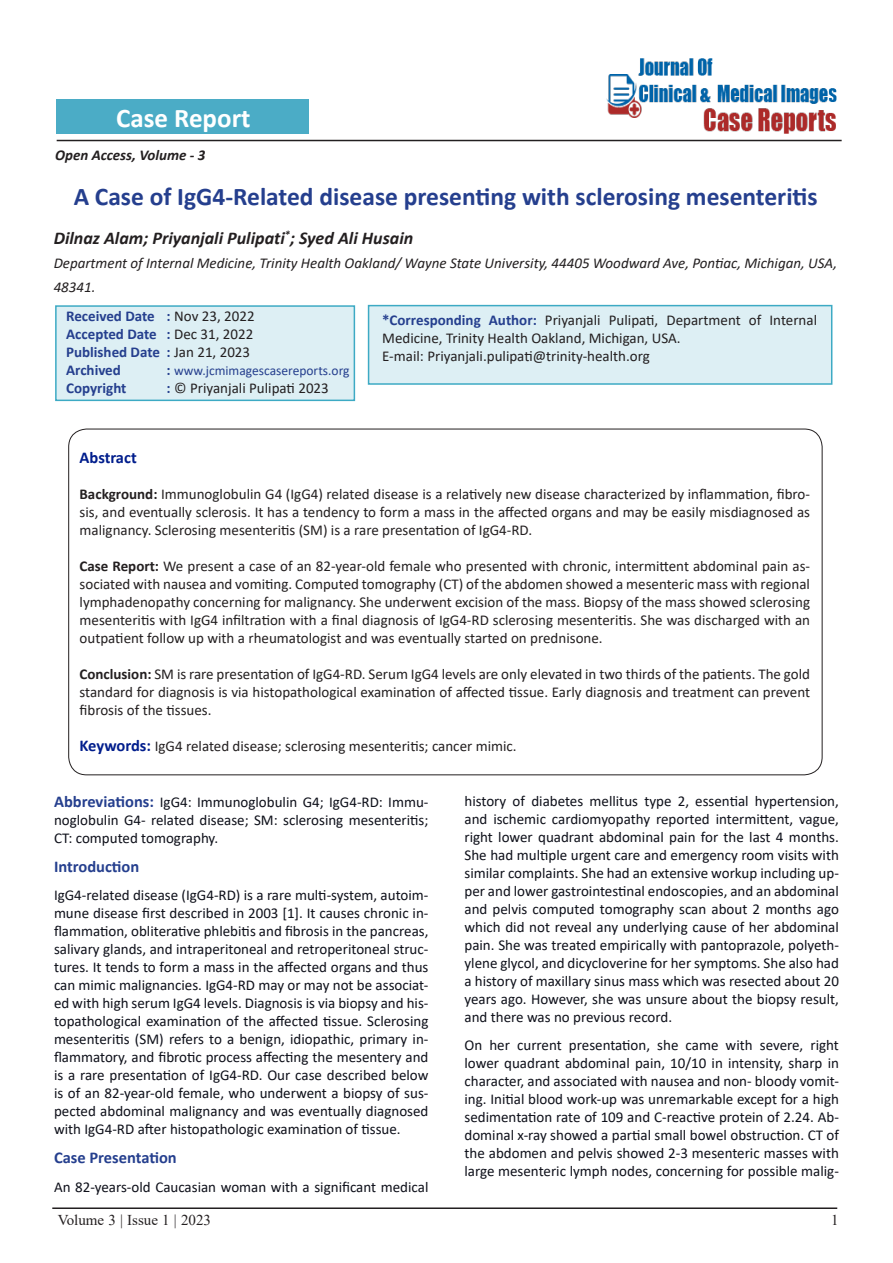
<style>
.page{position:relative;width:893px;height:1263px;background:#fff}
.page>*{position:absolute;margin:0;border:0;box-sizing:border-box;transform-origin:0 0}
.t1{font:700 27px "Calibri";color:#fff}
.Tittle{font:700 25.5px "Calibri";color:#253f8e}
.Paragraph_Style_1{font:italic 700 18px "Calibri";color:#231f20}
.t2{font:700 16.5px "Calibri";color:#253f8e}
.side_heading_new{font:700 16.5px "Calibri";color:#001d8c}
.t3{font:15px/18px "Calibri";color:#0e101a;text-align:justify}
.side_heading_new-2{font:15px/18px "Calibri";color:#231f20;text-align:justify}
.Paragraph_Style_1-2{font:15px/18px "Calibri";color:#231f20}
.Paragraph_Style_1-3{font:italic 15px/24px "Calibri";color:#231f20}
.Paragraph_Style_1-4{font:700 15px/18px "Calibri";color:#253f8e}
.t4{font:15px "Times New Roman";color:#231f20}
.t5{font:italic 700 15px "Calibri";color:#231f20}
.Paragraph_Style_1-5{font:13.5px "Calibri";color:#253f8e}
.s1{font-weight:400;color:#231f20}
.s2{font-weight:700;font-size:15px}
.s3{font-weight:700;color:#253f8e}
.s4{font-weight:700}
.s5{font-weight:700;font-size:16.5px;color:#001d8c}
.s6{font-weight:700;font-size:16.5px;color:#253f8e}
</style>
<div class="page">
<hr style="left:57px;top:140px;width:785px;height:1px;background:#231f20">
<hr style="left:52px;top:1207px;width:785px;height:2px;background:#231f20">
<div style="left:57px;top:100px;width:252px;height:34px;background:#4bacc6"></div>
<div style="left:368px;top:305px;width:464px;height:80px;background:#ddeff4;border:2px solid #3daac4"></div>
<div style="left:55px;top:305px;width:300px;height:96px;background:#ddeff4;border:2px solid #3daac4"></div>
<img style="left:605px;top:58px;width:234px;height:82px">
<p class="t1" style="left:116px;top:99px;width:136px">Case Report</p>
<p class="t5" style="left:55px;top:144px;width:152px">Open Access, Volume - 3</p>
<p class="Tittle" style="left:74px;top:179px;width:745px">A Case of IgG4-Related disease presenting with sclerosing mesenteritis</p>
<p class="Paragraph_Style_1" style="left:54px;top:225px;width:361px">Dilnaz Alam; Priyanjali Pulipati<sup>*</sup>; Syed Ali Husain</p>
<p class="Paragraph_Style_1-3" style="left:54px;top:250px;width:785px">Department of Internal Medicine, Trinity Health Oakland/ Wayne State University, 44405 Woodward Ave, Pontiac, Michigan, USA,<br>48341.</p>
<p class="Paragraph_Style_1-4" style="left:66px;top:307px;width:190px">Received Date : <span class="s1">Nov 23, 2022<br></span>Accepted Date : <span class="s1">Dec 31, 2022<br></span>Published Date : <span class="s1">Jan 21, 2023<br></span>Archived</p>
<p class="Paragraph_Style_1-5" style="left:167px;top:361px;width:184px"><span class="s2">:</span> www.jcmimagescasereports.org</p>
<p class="Paragraph_Style_1-4" style="left:66px;top:379px;width:62px">Copyright</p>
<p class="Paragraph_Style_1-2" style="left:167px;top:379px;width:164px"><span class="s3">:</span> © Priyanjali Pulipati 2023</p>
<p class="Paragraph_Style_1-2" style="left:382px;top:311px;width:436px"><span class="s3">*Corresponding Author:</span> Priyanjali Pulipati, Department of Internal<br>Medicine, Trinity Health Oakland, Michigan, USA.</p>
<p class="Paragraph_Style_1-2" style="left:382px;top:347px;width:269px">E-mail: Priyanjali.pulipati@trinity-health.org</p>
<p class="side_heading_new" style="left:80px;top:446px;width:59px">Abstract</p>
<p class="side_heading_new-2" style="left:80px;top:484px;width:732px"><span class="s4">Background:</span> Immunoglobulin G4 (IgG4) related disease is a relatively new disease characterized by inflammation, fibro&shy;sis, and eventually sclerosis. It has a tendency to form a mass in the affected organs and may be easily misdiagnosed as malignancy. Sclerosing mesenteritis (SM) is a rare presentation of IgG4-RD.</p>
<p class="side_heading_new-2" style="left:80px;top:556px;width:732px"><span class="s4">Case Report:</span> We present a case of an 82-year-old female who presented with chronic, intermittent abdominal pain as&shy;sociated with nausea and vomiting. Computed tomography (CT) of the abdomen showed a mesenteric mass with regional lymphadenopathy concerning for malignancy. She underwent excision of the mass. Biopsy of the mass showed sclerosing mesenteritis with IgG4 infiltration with a final diagnosis of IgG4-RD sclerosing mesenteritis. She was discharged with an outpatient follow up with a rheumatologist and was eventually started on prednisone.</p>
<p class="side_heading_new-2" style="left:80px;top:664px;width:732px"><span class="s4">Conclusion:</span> SM is rare presentation of IgG4-RD. Serum IgG4 levels are only elevated in two thirds of the patients. The gold standard for diagnosis is via histopathological examination of affected tissue. Early diagnosis and treatment can prevent fibrosis of the tissues.</p>
<p class="side_heading_new-2" style="left:80px;top:736px;width:439px"><span class="s5">Keywords:</span> IgG4 related disease; sclerosing mesenteritis; cancer mimic.</p>
<p class="t3" style="left:54px;top:792px;width:376px"><span class="s6">Abbreviations:</span> IgG4: Immunoglobulin G4; IgG4-RD: Immu&shy;noglobulin G4- related disease; SM: sclerosing mesenteritis; CT: computed tomography.</p>
<p class="t2" style="left:54px;top:854px;width:87px">Introduction</p>
<p class="t3" style="left:54px;top:886px;width:376px">IgG4-related disease (IgG4-RD) is a rare multi-system, autoim&shy;mune disease first described in 2003 [1]. It causes chronic in&shy;flammation, obliterative phlebitis and fibrosis in the pancreas, salivary glands, and intraperitoneal and retroperitoneal struc&shy;tures. It tends to form a mass in the affected organs and thus can mimic malignancies. IgG4-RD may or may not be associat&shy;ed with high serum IgG4 levels. Diagnosis is via biopsy and his&shy;topathological examination of the affected tissue. Sclerosing mesenteritis (SM) refers to a benign, idiopathic, primary in&shy;flammatory, and fibrotic process affecting the mesentery and is a rare presentation of IgG4-RD. Our case described below is of an 82-year-old female, who underwent a biopsy of sus&shy;pected abdominal malignancy and was eventually diagnosed with IgG4-RD after histopathologic examination of tissue.</p>
<p class="t2" style="left:54px;top:1146px;width:124px">Case Presentation</p>
<p class="t3" style="left:54px;top:1177px;width:376px">An 82-years-old Caucasian woman with a significant medical</p>
<p class="t3" style="left:464px;top:791px;width:376px">history of diabetes mellitus type 2, essential hypertension, and ischemic cardiomyopathy reported intermittent, vague, right lower quadrant abdominal pain for the last 4 months.<br>She had multiple urgent care and emergency room visits with similar complaints. She had an extensive workup including up&shy;per and lower gastrointestinal endoscopies, and an abdominal and pelvis computed tomography scan about 2 months ago which did not reveal any underlying cause of her abdominal pain. She was treated empirically with pantoprazole, polyeth&shy;ylene glycol, and dicycloverine for her symptoms. She also had a history of maxillary sinus mass which was resected about 20 years ago. However, she was unsure about the biopsy result, and there was no previous record.</p>
<p class="t3" style="left:464px;top:1036px;width:376px">On her current presentation, she came with severe, right lower quadrant abdominal pain, 10/10 in intensity, sharp in character, and associated with nausea and non- bloody vomit&shy;ing. Initial blood work-up was unremarkable except for a high sedimentation rate of 109 and C-reactive protein of 2.24. Ab&shy;dominal x-ray showed a partial small bowel obstruction. CT of the abdomen and pelvis showed 2-3 mesenteric masses with large mesenteric lymph nodes, concerning for possible malig-</p>
<p class="t4" style="left:58px;top:1210px;width:155px">Volume 3 | Issue 1 | 2023</p>
<p class="t4" style="left:831px;top:1210px;width:9px">1</p>
</div>
